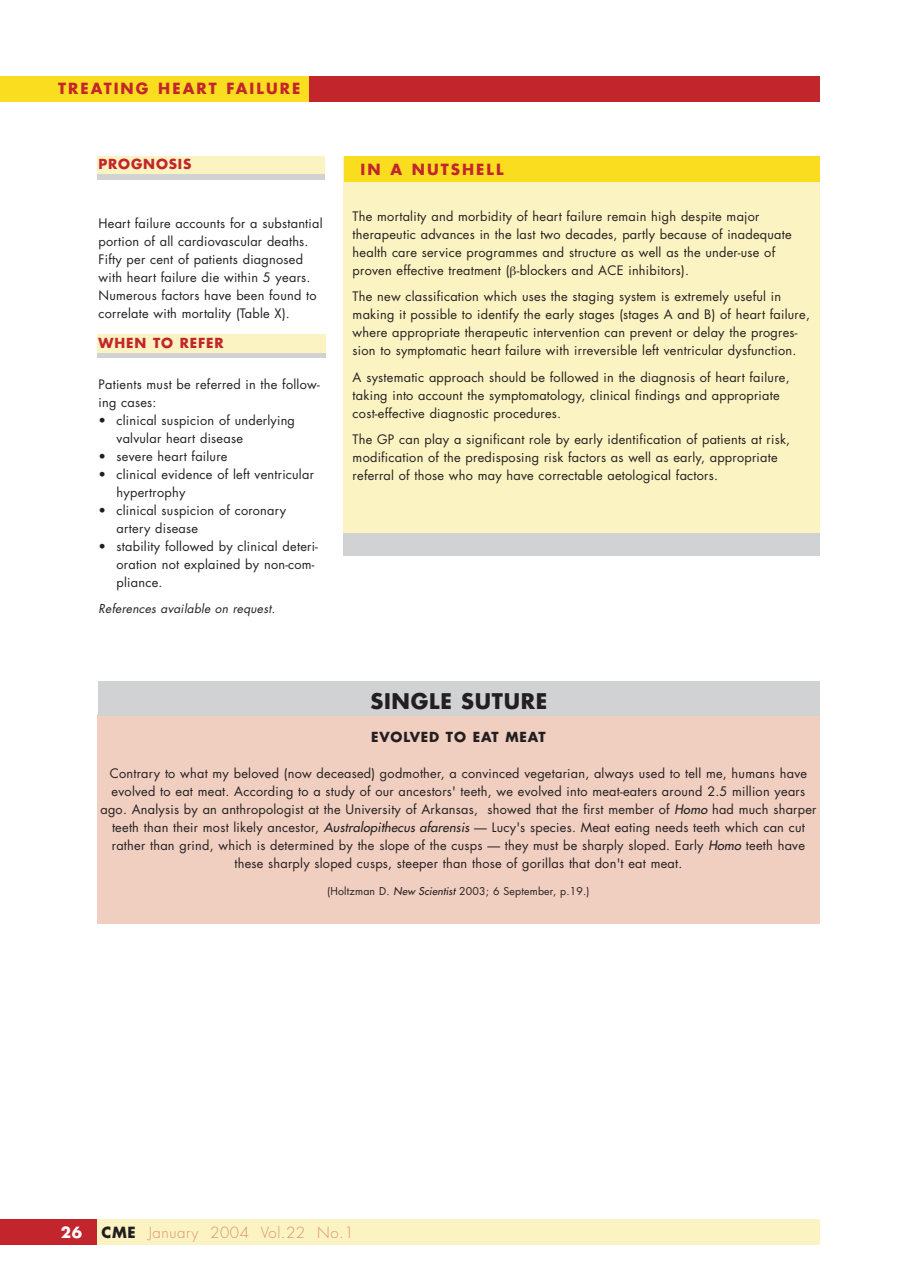
<style>
.page{position:relative;width:918px;height:1287px;background:#fff}
.page>*{position:absolute;margin:0;border:0;box-sizing:border-box;transform-origin:0 0}
.t1{font:700 21px "Futura";letter-spacing:.035em;color:#231f20}
.t2{font:700 15px "Futura";letter-spacing:.135em;color:#c2262c}
.t3{font:300 15px "Futura";letter-spacing:.035em;color:#db9079}
.t4{font:700 15px "Futura";color:#fff}
.t5{font:700 13.5px "Futura";letter-spacing:.06em;color:#c2262c}
.t6{font:700 13.5px "Futura";letter-spacing:.06em;color:#231f20}
.t7{font:12.75px/18px "Futura";letter-spacing:.02em;color:#231f20}
.t8{font:italic 12px "Futura";letter-spacing:.02em;color:#231f20}
.t9{font:10.5px "Futura";letter-spacing:.02em;color:#231f20}
.s1{font-style:italic}
.s2{font-weight:700;color:#231f20}
</style>
<div class="page">
<div style="left:97px;top:156px;width:227px;height:19px;background:#fcf3c2"></div>
<div style="left:97px;top:175px;width:227px;height:5px;background:#d1d2d4"></div>
<div style="left:97px;top:334px;width:229px;height:20px;background:#fcf3c2"></div>
<hr style="left:97px;top:354px;width:229px;height:4px;background:#d1d2d4">
<div style="left:10px;top:1220px;width:810px;height:25px;background:#fcf3c2"></div>
<div style="left:0;top:1220px;width:97px;height:25px;background:#c2262c"></div>
<div style="left:0;top:76px;width:820px;height:25px;background:#c2262c"></div>
<div style="left:0;top:76px;width:309px;height:25px;background:#fadd1f"></div>
<div style="left:344px;top:157px;width:476px;height:387px;background:#fcf3c2"></div>
<div style="left:344px;top:534px;width:476px;height:22px;background:#d1d2d4"></div>
<div style="left:345px;top:157px;width:475px;height:25px;background:#fadd1f"></div>
<div style="left:97px;top:714px;width:723px;height:209px;background:#f0cec0"></div>
<div style="left:98px;top:681px;width:722px;height:35px;background:#d1d2d4"></div>
<p class="t2" style="left:58px;top:82px;width:244px">TREATING HEART FAILURE</p>
<p class="t5" style="left:99px;top:158px;width:94px">PROGNOSIS</p>
<p class="t7" style="left:99px;top:215px;width:226px">Heart failure accounts for a substantial portion of all cardiovascular deaths.<br>Fifty per cent of patients diagnosed with heart failure die within 5 years.<br>Numerous factors have been found to correlate with mortality (Table X).</p>
<p class="t5" style="left:99px;top:337px;width:127px">WHEN TO REFER</p>
<p class="t7" style="left:99px;top:376px;width:223px">Patients must be referred in the follow&shy;ing cases:</p>
<p class="t7" style="left:117px;top:412px;width:180px;text-indent:-18px">• clinical suspicion of underlying valvular heart disease</p>
<p class="t7" style="left:99px;top:448px;width:130px">• severe heart failure</p>
<p class="t7" style="left:117px;top:466px;width:199px;text-indent:-18px">• clinical evidence of left ventricular hypertrophy</p>
<p class="t7" style="left:117px;top:502px;width:171px;text-indent:-18px">• clinical suspicion of coronary artery disease</p>
<p class="t7" style="left:117px;top:538px;width:203px;text-indent:-18px">• stability followed by clinical deteri&shy;oration not explained by non-com&shy;pliance.</p>
<p class="t8" style="left:99px;top:603px;width:178px">References available on request.</p>
<p class="t2" style="left:360px;top:163px;width:145px">IN A NUTSHELL</p>
<p class="t7" style="left:353px;top:208px;width:441px">The mortality and morbidity of heart failure remain high despite major therapeutic advances in the last two decades, partly because of inadequate health care service programmes and structure as well as the under-use of proven effective treatment ( -blockers and ACE inhibitors).</p>
<p class="t7" style="left:353px;top:289px;width:459px">The new classification which uses the staging system is extremely useful in making it possible to identify the early stages (stages A and B) of heart failure, where appropriate therapeutic intervention can prevent or delay the progres&shy;sion to symptomatic heart failure with irreversible left ventricular dysfunction.</p>
<p class="t7" style="left:353px;top:369px;width:438px">A systematic approach should be followed in the diagnosis of heart failure, taking into account the symptomatology, clinical findings and appropriate cost-effective diagnostic procedures.</p>
<p class="t7" style="left:353px;top:432px;width:439px">The GP can play a significant role by early identification of patients at risk, modification of the predisposing risk factors as well as early, appropriate referral of those who may have correctable aetological factors.</p>
<h1 class="t1" style="left:370px;top:692px;width:179px">SINGLE SUTURE</h1>
<p class="t6" style="left:371px;top:731px;width:176px">EVOLVED TO EAT MEAT</p>
<p class="t7" style="left:100px;top:766px;width:718px;text-align:center">Contrary to what my beloved (now deceased) godmother, a convinced vegetarian, always used to tell me, humans have evolved to eat meat. According to a study of our ancestors' teeth, we evolved into meat-eaters around 2.5 million years ago. Analysis by an anthropologist at the University of Arkansas, showed that the first member of <span class="s1">Homo</span> had much sharper teeth than their most likely ancestor, <span class="s1">Australopithecus afarensis</span> — Lucy's species. Meat eating needs teeth which can cut rather than grind, which is determined by the slope of the cusps — they must be sharply sloped. Early <span class="s1">Homo</span> teeth have these sharply sloped cusps, steeper than those of gorillas that don't eat meat.</p>
<p class="t9" style="left:327px;top:886px;width:264px">(Holtzman D. <span class="s1">New Scientist</span> 2003; 6 September, p.19.)</p>
<p class="t4" style="left:61px;top:1226px;width:23px">26</p>
<p class="t3" style="left:102px;top:1226px;width:254px"><span class="s2">CME</span> January 2004 Vol.22 No.1</p>
</div>
